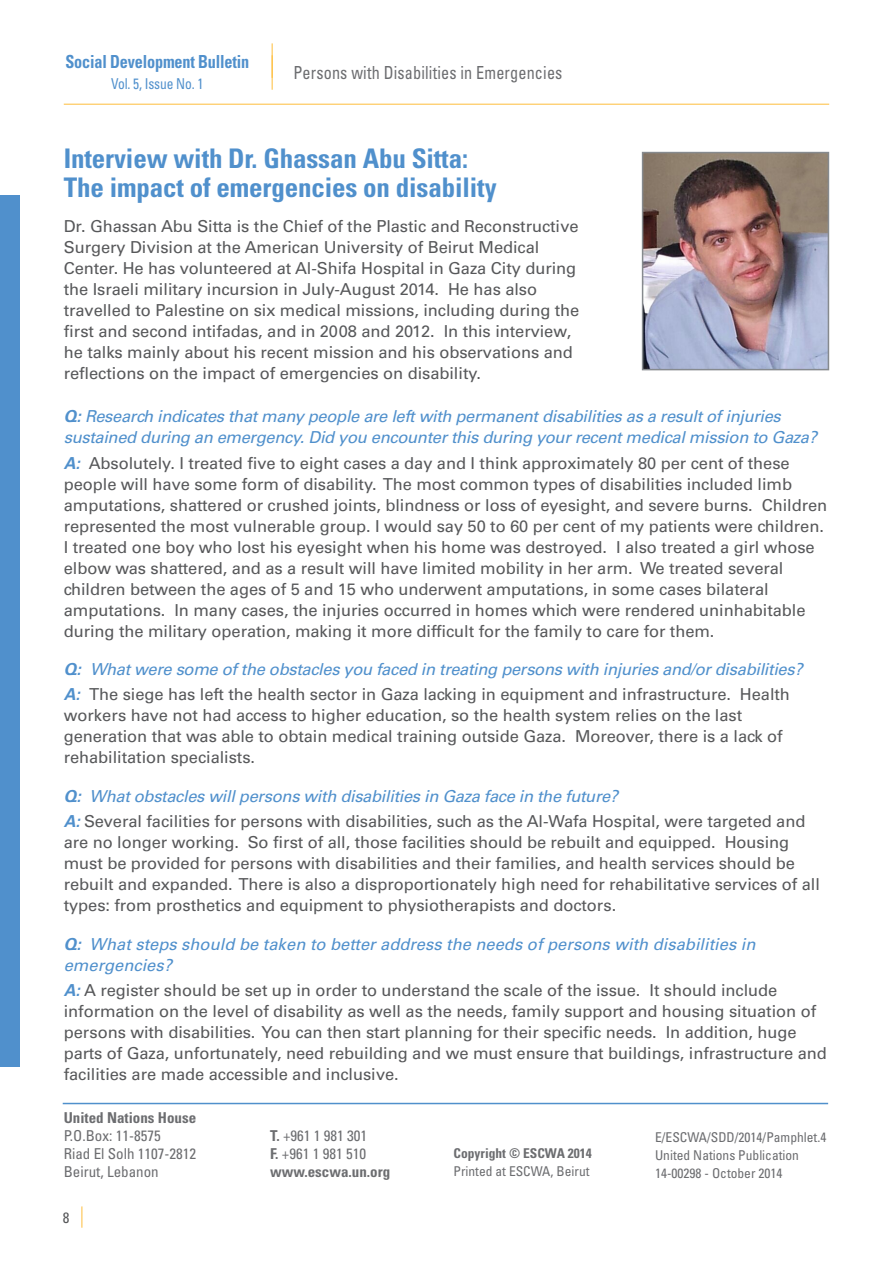
<style>
.page{position:relative;width:893px;height:1263px;background:#fff}
.page>*{position:absolute;margin:0;border:0;box-sizing:border-box;transform-origin:0 0}
.t1{font:700 condensed 27px/28.5px "Univers LT Std";letter-spacing:-.005em;color:#5090cc}
.t2{font:condensed 18px "Univers LT Std";letter-spacing:.01em;color:#6c6d70;scale:.9 1}
.t3{font:700 condensed 18px "Univers LT Std";letter-spacing:-.01em;color:#5090cc;scale:.9 1}
.t4{font:16.5px/21px "Univers LT Std";letter-spacing:-.005em;color:#57585a}
.t5{font:italic 16.5px/21px "Univers LT Std";letter-spacing:-.02em;color:#5090cc}
.t6{font:italic 16.5px/21px "Univers LT Std";color:#5090cc}
.t7{font:condensed 15px "Univers";color:#6c6d70}
.t8{font:700 condensed 15px/18px "Univers";color:#6c6d70}
.t9{font:condensed 15px "Univers LT Std";letter-spacing:-.01em;color:#5090cc;scale:.9 1}
.t10{font:condensed 15px "Univers LT Std";color:#57585a}
.t11{font:condensed 13.5px "Univers";color:#6c6d70}
.t12{font:700 condensed 13.5px "Univers";color:#6c6d70}
.s1{font-weight:700}
.s2{font-weight:700;font-style:italic;color:#5090cc}
.s3{font-weight:400}
</style>
<div class="page">
<svg style="left:82px;top:1206px;width:1px;height:22px"></svg>
<hr style="left:272px;top:55px;width:1px;height:35px;background:#febd3b">
<hr style="left:64px;top:104px;width:765px;height:1px;background:#febd3b">
<img style="left:645px;top:155px;width:181px;height:212px">
<div style="left:642px;top:152px;width:187px;height:218px;border:2px solid #868a8e"></div>
<hr style="left:272px;top:43px;width:1px;height:35px;background:#febd3b">
<div style="left:0;top:196px;width:19px;height:869px;background:#5090cc"></div>
<hr style="left:63px;top:1103px;width:765px;height:1px;background:#5090cc">
<p class="t3" style="left:65px;top:51px;width:206px">Social Development Bulletin</p>
<p class="t9" style="left:111px;top:74px;width:104px">Vol. 5, Issue No. 1</p>
<p class="t2" style="left:293px;top:61px;width:300px">Persons with Disabilities in Emergencies</p>
<p class="t1" style="left:64px;top:144px;width:434px">Interview with Dr. Ghassan Abu Sitta:<br>The impact of emergencies on disability</p>
<p class="t4" style="left:64px;top:215px;width:517px">Dr. Ghassan Abu Sitta is the Chief of the Plastic and Reconstructive Surgery Division at the American University of Beirut Medical Center. He has volunteered at Al-Shifa Hospital in Gaza City during the Israeli military incursion in July-August 2014. He has also travelled to Palestine on six medical missions, including during the first and second intifadas, and in 2008 and 2012. In this interview, he talks mainly about his recent mission and his observations and reflections on the impact of emergencies on disability.</p>
<p class="t5" style="left:64px;top:406px;width:755px"><span class="s1">Q:</span> Research indicates that many people are left with permanent disabilities as a result of injuries sustained during an emergency. Did you encounter this during your recent medical mission to Gaza?</p>
<p class="t4" style="left:64px;top:452px;width:765px"><span class="s2">A:</span> Absolutely. I treated five to eight cases a day and I think approximately 80 per cent of these people will have some form of disability. The most common types of disabilities included limb amputations, shattered or crushed joints, blindness or loss of eyesight, and severe burns. Children represented the most vulnerable group. I would say 50 to 60 per cent of my patients were children.<br>I treated one boy who lost his eyesight when his home was destroyed. I also treated a girl whose elbow was shattered, and as a result will have limited mobility in her arm. We treated several children between the ages of 5 and 15 who underwent amputations, in some cases bilateral amputations. In many cases, the injuries occurred in homes which were rendered uninhabitable during the military operation, making it more difficult for the family to care for them.</p>
<p class="t5" style="left:64px;top:659px;width:740px"><span class="s1">Q:</span> What were some of the obstacles you faced in treating persons with injuries and/or disabilities?</p>
<p class="t4" style="left:64px;top:684px;width:728px"><span class="s2">A:</span> The siege has left the health sector in Gaza lacking in equipment and infrastructure. Health workers have not had access to higher education, so the health system relies on the last generation that was able to obtain medical training outside Gaza. Moreover, there is a lack of rehabilitation specialists.</p>
<p class="t5" style="left:64px;top:786px;width:556px"><span class="s1">Q:</span> What obstacles will persons with disabilities in Gaza face in the future?</p>
<p class="t4" style="left:64px;top:811px;width:758px"><span class="s2">A:</span> Several facilities for persons with disabilities, such as the Al-Wafa Hospital, were targeted and are no longer working. So first of all, those facilities should be rebuilt and equipped. Housing must be provided for persons with disabilities and their families, and health services should be rebuilt and expanded. There is also a disproportionately high need for rehabilitative services of all types: from prosthetics and equipment to physiotherapists and doctors.</p>
<p class="t6" style="left:64px;top:933px;width:693px"><span class="s1">Q:</span> What steps should be taken to better address the needs of persons with disabilities in emergencies?</p>
<p class="t4" style="left:64px;top:980px;width:765px"><span class="s2">A:</span> A register should be set up in order to understand the scale of the issue. It should include information on the level of disability as well as the needs, family support and housing situation of persons with disabilities. You can then start planning for their specific needs. In addition, huge parts of Gaza, unfortunately, need rebuilding and we must ensure that buildings, infrastructure and facilities are made accessible and inclusive.</p>
<p class="t8" style="left:64px;top:1108px;width:134px">United Nations House<br><span class="s3">P.O.Box: 11-8575</span></p>
<p class="t7" style="left:64px;top:1144px;width:134px">Riad El Solh 1107-2812</p>
<p class="t7" style="left:64px;top:1162px;width:96px">Beirut, Lebanon</p>
<p class="t10" style="left:63px;top:1208px;width:8px">8</p>
<p class="t7" style="left:270px;top:1126px;width:99px"><span class="s1">T.</span> +961 1 981 301</p>
<p class="t7" style="left:270px;top:1144px;width:98px"><span class="s1">F.</span> +961 1 981 510</p>
<p class="t8" style="left:270px;top:1162px;width:122px">www.escwa.un.org</p>
<p class="t12" style="left:453px;top:1145px;width:140px">Copyright © ESCWA 2014</p>
<p class="t11" style="left:453px;top:1163px;width:138px">Printed at ESCWA, Beirut</p>
<p class="t11" style="left:655px;top:1128px;width:173px">E/ESCWA/SDD/2014/Pamphlet.4</p>
<p class="t11" style="left:655px;top:1146px;width:145px">United Nations Publication</p>
<p class="t11" style="left:655px;top:1164px;width:129px">14-00298 - October 2014</p>
</div>
